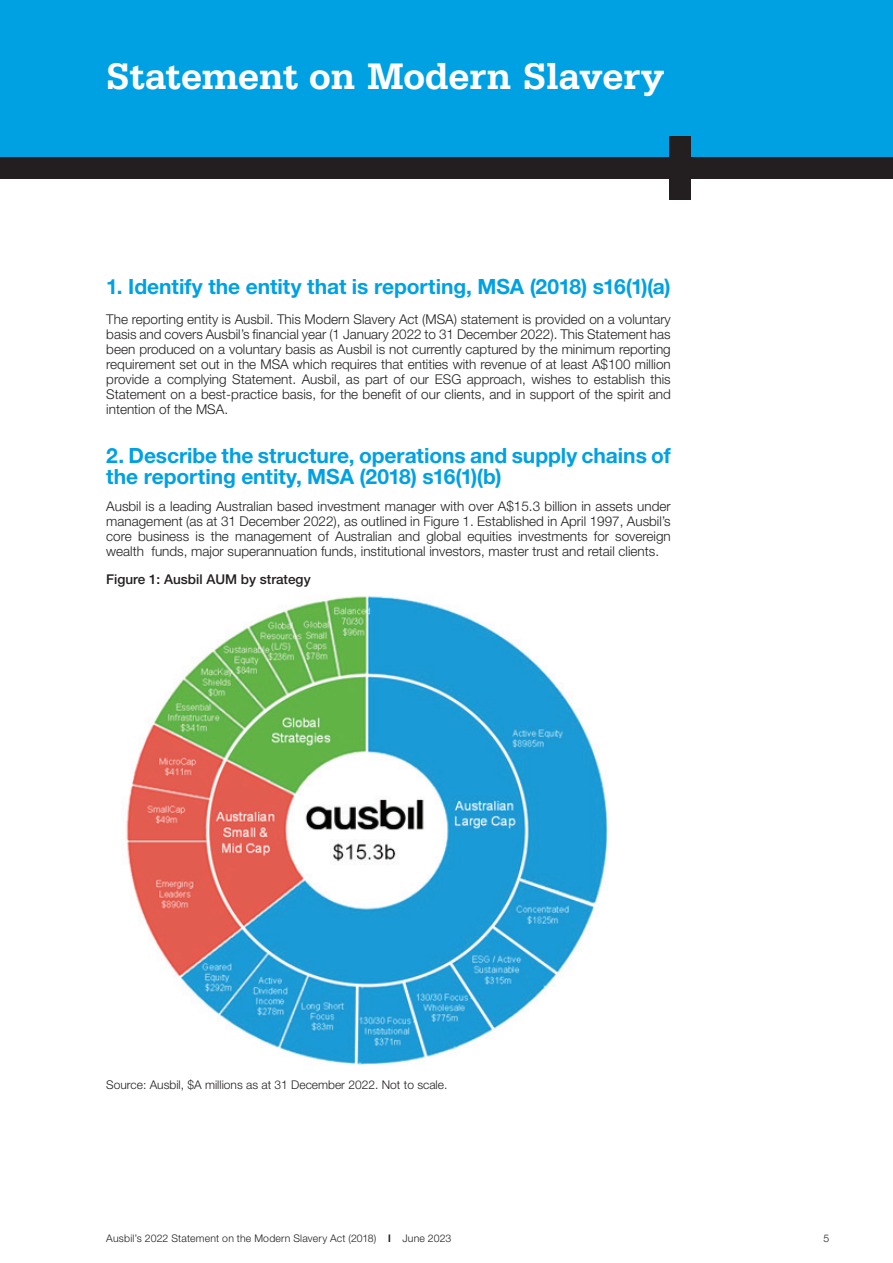
<style>
.page{position:relative;width:893px;height:1263px;background:#fff}
.page>*{position:absolute;margin:0;border:0;box-sizing:border-box;transform-origin:0 0}
.Title_white{font:700 39px "Serifa Std";letter-spacing:-.02em;color:#fff}
.Heading_1{font:700 21px/21px "Helvetica Neue LT Std";letter-spacing:-.005em;color:#00a1e3}
.Heading_1-2{font:300 13.5px/15px "Helvetica Neue LT Std";color:#231f20;text-align:justify}
.Body_text{font:300 13.5px/15px "Helvetica Neue LT Std";color:#231f20;text-align:justify}
.Body_text-2{font:500 13.5px "Helvetica Neue LT Std";color:#231f20}
.Body_text-3{font:300 12px "Helvetica Neue LT Std";color:#231f20}
.Page_number_right{font:300 10.5px "Helvetica Neue LT Std";letter-spacing:.02em;color:#231f20}
.s1{font-weight:700}
</style>
<div class="page">
<div style="left:0;top:0;width:893px;height:157px;background:#00a1e3"></div>
<div style="left:0;top:157px;width:893px;height:22px;background:#231f20"></div>
<div style="left:670px;top:136px;width:21px;height:64px;background:#231f20"></div>
<img style="left:126px;top:596px;width:482px;height:469px">
<p class="Title_white" style="left:106px;top:54px;width:560px">Statement on Modern Slavery</p>
<p class="Heading_1" style="left:106px;top:275px;width:566px">1. Identify the entity that is reporting, MSA (2018) s16(1)(a)</p>
<p class="Heading_1-2" style="left:106px;top:311px;width:566px">The reporting entity is Ausbil. This Modern Slavery Act (MSA) statement is provided on a voluntary basis and covers Ausbil’s financial year (1 January 2022 to 31 December 2022). This Statement has been produced on a voluntary basis as Ausbil is not currently captured by the minimum reporting requirement set out in the MSA which requires that entities with revenue of at least A$100 million provide a complying Statement. Ausbil, as part of our ESG approach, wishes to establish this Statement on a best-practice basis, for the benefit of our clients, and in support of the spirit and intention of the MSA.</p>
<p class="Heading_1" style="left:106px;top:444px;width:566px">2. Describe the structure, operations and supply chains of the reporting entity, MSA (2018) s16(1)(b)</p>
<p class="Body_text" style="left:106px;top:499px;width:566px">Ausbil is a leading Australian based investment manager with over A$15.3 billion in assets under management (as at 31 December 2022), as outlined in Figure 1. Established in April 1997, Ausbil’s core business is the management of Australian and global equities investments for sovereign wealth funds, major superannuation funds, institutional investors, master trust and retail clients.</p>
<p class="Body_text-2" style="left:106px;top:571px;width:206px">Figure 1: Ausbil AUM by strategy</p>
<p class="Body_text-3" style="left:106px;top:1077px;width:343px">Source: Ausbil, $A millions as at 31 December 2022. Not to scale.</p>
<p class="Page_number_right" style="left:106px;top:1231px;width:347px">Ausbil’s 2022 Statement on the Modern Slavery Act (2018) <span class="s1">l</span> June 2023</p>
<p class="Page_number_right" style="left:823px;top:1231px;width:7px">5</p>
</div>
